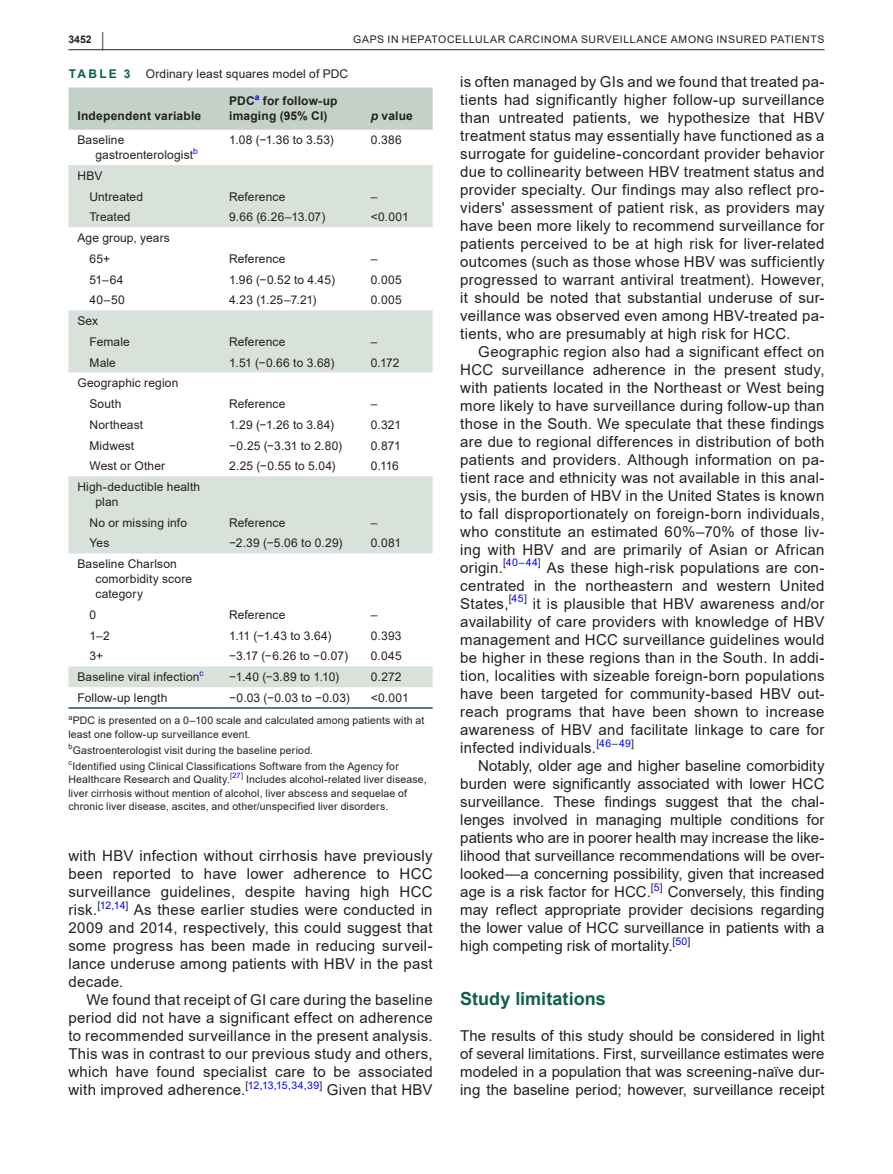
<style>
.page{position:relative;width:893px;height:1174px;background:#fff}
.page>*{position:absolute;margin:0;border:0;box-sizing:border-box;transform-origin:0 0}
.t1{font:700 18px "Arial";color:#0d6341}
.t2{font:15px/18px "Arial";letter-spacing:.015em;color:#231f20;text-align:justify}
.t3{font:12px/15px "Arial";letter-spacing:.01em;color:#231f20}
.t4{font:700 12px/15px "Arial";letter-spacing:.015em;color:#231f20}
.t5{font:700 12px "Arial";letter-spacing:.185em;color:#0d6341}
.t6{font:10.5px/13.5px "Arial";letter-spacing:.015em;color:#231f20}
.t7{font:10.5px "Arial";letter-spacing:.055em;color:#231f20}
.t8{font:10.5px "Arial";letter-spacing:.035em;color:#00f}
.t9{font:700 10.5px "Arial";color:#231f20}
.t10{font:8.4px "Arial";color:#00f}
.s1{font-size:19.5px}
.s2{font-style:italic}
.s3{color:#231f20}
.s4{color:#00f}
</style>
<div class="page">
<hr style="left:68px;top:49px;width:756px;height:1px;background:#231f20">
<div style="left:68px;top:87px;width:365px;height:43px;background:#c4d1c8"></div>
<svg style="left:68px;top:165px;width:365px;height:522px"></svg>
<hr style="left:68px;top:707px;width:152px;height:1px;background:#0d6341">
<hr style="left:220px;top:707px;width:142px;height:1px;background:#0d6341">
<hr style="left:362px;top:707px;width:71px;height:1px;background:#0d6341">
<p class="t9" style="left:68px;top:32px;width:37px">3452 <span class="s1">|</span></p>
<p class="t7" style="left:353px;top:32px;width:473px">GAPS IN HEPATOCELLULAR CARCINOMA SURVEILLANCE AMONG INSURED PATIENTS</p>
<p class="t5" style="left:69px;top:65px;width:63px">TABLE 3</p>
<p class="t3" style="left:146px;top:66px;width:204px">Ordinary least squares model of PDC</p>
<p class="t4" style="left:77px;top:109px;width:125px">Independent variable</p>
<p class="t4" style="left:229px;top:94px;width:110px">PDC<sup>a</sup> for follow-up imaging (95% CI)</p>
<p class="t4" style="left:371px;top:109px;width:44px"><span class="s2">p</span> value</p>
<p class="t3" style="left:95px;top:132px;width:99px;text-indent:-18px">Baseline gastroenterologist</p>
<p class="t10" style="left:193px;top:145px;width:6px">b</p>
<p class="t3" style="left:89px;top:165px;width:55px;line-height:20.7px;text-indent:-12px">HBV<br>Untreated</p>
<p class="t3" style="left:229px;top:132px;width:106px">1.08 (−1.36 to 3.53)</p>
<p class="t3" style="left:371px;top:132px;width:32px">0.386</p>
<p class="t3" style="left:229px;top:189px;width:58px">Reference</p>
<p class="t3" style="left:371px;top:189px;width:8px">–</p>
<p class="t3" style="left:89px;top:209px;width:43px">Treated</p>
<p class="t3" style="left:229px;top:209px;width:98px">9.66 (6.26–13.07)</p>
<p class="t3" style="left:371px;top:209px;width:39px">&lt;0.001</p>
<p class="t3" style="left:89px;top:227px;width:82px;line-height:20.7px;text-indent:-12px">Age group, years<br>65+</p>
<p class="t3" style="left:229px;top:251px;width:58px">Reference</p>
<p class="t3" style="left:371px;top:251px;width:8px">–</p>
<p class="t3" style="left:89px;top:272px;width:36px">51–64</p>
<p class="t3" style="left:229px;top:272px;width:107px">1.96 (−0.52 to 4.45)</p>
<p class="t3" style="left:371px;top:272px;width:32px">0.005</p>
<p class="t3" style="left:89px;top:292px;width:37px">40–50</p>
<p class="t3" style="left:229px;top:292px;width:89px">4.23 (1.25–7.21)</p>
<p class="t3" style="left:371px;top:292px;width:32px">0.005</p>
<p class="t3" style="left:89px;top:310px;width:42px;line-height:20.7px;text-indent:-12px">Sex<br>Female</p>
<p class="t3" style="left:229px;top:334px;width:58px">Reference</p>
<p class="t3" style="left:371px;top:334px;width:8px">–</p>
<p class="t3" style="left:89px;top:355px;width:28px">Male</p>
<p class="t3" style="left:229px;top:355px;width:107px">1.51 (−0.66 to 3.68)</p>
<p class="t3" style="left:371px;top:355px;width:30px">0.172</p>
<p class="t3" style="left:89px;top:372px;width:90px;line-height:20.7px;text-indent:-12px">Geographic region<br>South</p>
<p class="t3" style="left:229px;top:396px;width:58px">Reference</p>
<p class="t3" style="left:371px;top:396px;width:8px">–</p>
<p class="t3" style="left:89px;top:417px;width:55px">Northeast</p>
<p class="t3" style="left:229px;top:417px;width:106px">1.29 (−1.26 to 3.84)</p>
<p class="t3" style="left:371px;top:417px;width:32px">0.321</p>
<p class="t3" style="left:89px;top:438px;width:46px">Midwest</p>
<p class="t3" style="left:229px;top:438px;width:115px">−0.25 (−3.31 to 2.80)</p>
<p class="t3" style="left:371px;top:438px;width:31px">0.871</p>
<p class="t3" style="left:89px;top:458px;width:77px">West or Other</p>
<p class="t3" style="left:229px;top:458px;width:108px">2.25 (−0.55 to 5.04)</p>
<p class="t3" style="left:371px;top:458px;width:30px">0.116</p>
<p class="t3" style="left:95px;top:479px;width:106px;text-indent:-18px">High-deductible health plan</p>
<p class="t3" style="left:89px;top:515px;width:99px">No or missing info</p>
<p class="t3" style="left:229px;top:515px;width:58px">Reference</p>
<p class="t3" style="left:371px;top:515px;width:8px">–</p>
<p class="t3" style="left:89px;top:535px;width:22px">Yes</p>
<p class="t3" style="left:229px;top:535px;width:115px">−2.39 (−5.06 to 0.29)</p>
<p class="t3" style="left:371px;top:535px;width:32px">0.081</p>
<p class="t3" style="left:95px;top:556px;width:98px;text-indent:-18px">Baseline Charlson comorbidity score category</p>
<p class="t3" style="left:89px;top:607px;width:8px">0</p>
<p class="t3" style="left:229px;top:607px;width:58px">Reference</p>
<p class="t3" style="left:371px;top:607px;width:8px">–</p>
<p class="t3" style="left:89px;top:628px;width:22px">1–2</p>
<p class="t3" style="left:229px;top:628px;width:104px">1.11 (−1.43 to 3.64)</p>
<p class="t3" style="left:371px;top:628px;width:32px">0.393</p>
<p class="t3" style="left:89px;top:648px;width:15px">3+</p>
<p class="t3" style="left:229px;top:648px;width:120px">−3.17 (−6.26 to −0.07)</p>
<p class="t3" style="left:371px;top:648px;width:32px">0.045</p>
<p class="t3" style="left:77px;top:669px;width:128px">Baseline viral infection<sup>c</sup></p>
<p class="t3" style="left:229px;top:669px;width:111px">−1.40 (−3.89 to 1.10)</p>
<p class="t3" style="left:371px;top:669px;width:32px">0.272</p>
<p class="t3" style="left:77px;top:690px;width:91px">Follow-up length</p>
<p class="t3" style="left:229px;top:690px;width:122px">−0.03 (−0.03 to −0.03)</p>
<p class="t3" style="left:371px;top:690px;width:39px">&lt;0.001</p>
<p class="t6" style="left:68px;top:714px;width:357px"><sup>a</sup>PDC is presented on a 0–100 scale and calculated among patients with at least one follow-up surveillance event.</p>
<p class="t6" style="left:68px;top:742px;width:332px;line-height:15.8px"><sup>b</sup>Gastroenterologist visit during the baseline period.<br><sup>c</sup>Identified using Clinical Classifications Software from the Agency for</p>
<p class="t6" style="left:68px;top:772px;width:360px">Healthcare Research and Quality.<sup>[</sup><sup>27</sup><sup>]</sup> Includes alcohol-related liver disease, liver cirrhosis without mention of alcohol, liver abscess and sequelae of chronic liver disease, ascites, and other/unspecified liver disorders.</p>
<p class="t2" style="left:68px;top:847px;width:366px">with HBV infection without cirrhosis have previously been reported to have lower adherence to HCC surveillance guidelines, despite having high HCC risk.</p>
<p class="t8" style="left:97px;top:897px;width:32px"><span class="s3">[</span>12,14<span class="s3">]</span></p>
<p class="t2" style="left:68px;top:901px;width:366px;text-indent:65px">As these earlier studies were conducted in 2009 and 2014, respectively, this could suggest that some progress has been made in reducing surveil&shy;lance underuse among patients with HBV in the past decade.</p>
<p class="t2" style="left:68px;top:991px;width:366px;text-indent:18px">We found that receipt of GI care during the baseline period did not have a significant effect on adherence to recommended surveillance in the present analysis.<br>This was in contrast to our previous study and others, which have found specialist care to be associated with improved adherence.<sup>[</sup><sup>12,13,15,34,39</sup><sup>]</sup> Given that HBV</p>
<p class="t2" style="left:460px;top:73px;width:366px">is often managed by GIs and we found that treated pa&shy;tients had significantly higher follow-up surveillance than untreated patients, we hypothesize that HBV treatment status may essentially have functioned as a surrogate for guideline-concordant provider behavior due to collinearity between HBV treatment status and provider specialty. Our findings may also reflect pro&shy;viders' assessment of patient risk, as providers may have been more likely to recommend surveillance for patients perceived to be at high risk for liver-related outcomes (such as those whose HBV was sufficiently progressed to warrant antiviral treatment). However, it should be noted that substantial underuse of sur&shy;veillance was observed even among HBV-treated pa&shy;tients, who are presumably at high risk for HCC.</p>
<p class="t2" style="left:460px;top:343px;width:366px;text-indent:18px">Geographic region also had a significant effect on HCC surveillance adherence in the present study, with patients located in the Northeast or West being more likely to have surveillance during follow-up than those in the South. We speculate that these findings are due to regional differences in distribution of both patients and providers. Although information on pa&shy;tient race and ethnicity was not available in this anal&shy;ysis, the burden of HBV in the United States is known to fall disproportionately on foreign-born individuals, who constitute an estimated 60%–70% of those liv&shy;ing with HBV and are primarily of Asian or African origin.</p>
<p class="t8" style="left:503px;top:555px;width:39px"><span class="s3">[</span>40–44<span class="s3">]</span></p>
<p class="t2" style="left:460px;top:559px;width:366px;text-indent:86px">As these high-risk populations are con&shy;centrated in the northeastern and western United States,</p>
<p class="t6" style="left:509px;top:592px;width:20px">[<span class="s4">45</span>]</p>
<p class="t2" style="left:460px;top:595px;width:366px;text-indent:73px">it is plausible that HBV awareness and/or availability of care providers with knowledge of HBV management and HCC surveillance guidelines would be higher in these regions than in the South. In addi&shy;tion, localities with sizeable foreign-born populations have been targeted for community-based HBV out&shy;reach programs that have been shown to increase awareness of HBV and facilitate linkage to care for infected individuals.</p>
<p class="t8" style="left:596px;top:735px;width:39px"><span class="s3">[</span>46–49<span class="s3">]</span></p>
<p class="t2" style="left:460px;top:757px;width:366px;text-indent:18px">Notably, older age and higher baseline comorbidity burden were significantly associated with lower HCC surveillance. These findings suggest that the chal&shy;lenges involved in managing multiple conditions for patients who are in poorer health may increase the like&shy;lihood that surveillance recommendations will be over&shy;looked—a concerning possibility, given that increased age is a risk factor for HCC.</p>
<p class="t6" style="left:651px;top:880px;width:13px">[<span class="s4">5</span>]</p>
<p class="t2" style="left:460px;top:883px;width:366px;text-indent:207px">Conversely, this finding may reflect appropriate provider decisions regarding the lower value of HCC surveillance in patients with a high competing risk of mortality.</p>
<p class="t6" style="left:673px;top:934px;width:19px">[<span class="s4">50</span>]</p>
<p class="t1" style="left:460px;top:986px;width:147px">Study limitations</p>
<p class="t2" style="left:460px;top:1027px;width:366px">The results of this study should be considered in light of several limitations. First, surveillance estimates were modeled in a population that was screening-naïve dur&shy;ing the baseline period; however, surveillance receipt</p>
</div>
